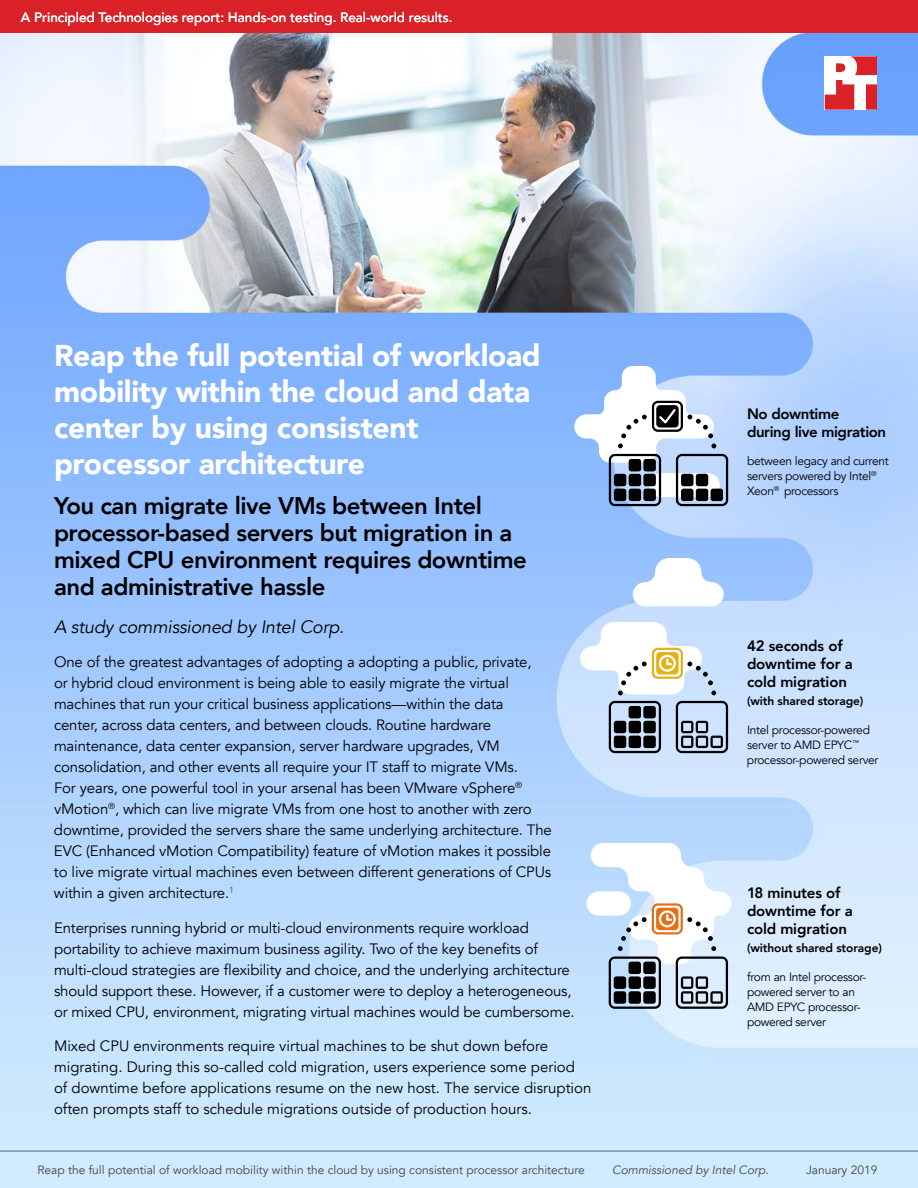
<style>
.page{position:relative;width:918px;height:1188px;background:#fff}
.page>*{position:absolute;margin:0;border:0;box-sizing:border-box;transform-origin:0 0}
.t1{font:900 30px/36px "Avenir";letter-spacing:-.01em;color:#fff}
.t2{font:800 24px/27px "Avenir";letter-spacing:-.02em;color:#000}
.t3{font:italic 18px "Avenir";letter-spacing:-.01em;color:#000}
.t4{font:15px/21px "Avenir";letter-spacing:-.01em;color:#000}
.t5{font:800 15px/18px "Avenir";letter-spacing:-.01em;color:#000}
.t6{font:500 13.5px "Avenir";color:#fff}
.t7{font:12px/15px "Avenir";letter-spacing:-.025em;color:#000}
.t8{font:12px "Avenir";color:#464547}
.t9{font:800 12px "Avenir";letter-spacing:-.01em;color:#000}
.t10{font:italic 12px "Avenir";color:#464547}
</style>
<div class="page">
<img style="left:0;top:32px;width:918px;height:1156px">
<hr style="left:0;top:1151px;width:918px;height:1px;background:#616264">
<svg style="left:649px;top:473px;width:71px;height:24px"></svg>
<svg style="left:632px;top:558px;width:92px;height:48px"></svg>
<svg style="left:586px;top:891px;width:45px;height:25px"></svg>
<div style="left:614px;top:489px;width:12px;height:12px;background:#000;border-radius:3px"></div>
<div style="left:629px;top:489px;width:12px;height:12px;background:#000;border-radius:3px"></div>
<div style="left:643px;top:489px;width:13px;height:12px;background:#000;border-radius:3px"></div>
<div style="left:614px;top:474px;width:12px;height:12px;background:#000;border-radius:3px"></div>
<div style="left:629px;top:474px;width:12px;height:12px;background:#000;border-radius:3px"></div>
<div style="left:643px;top:474px;width:13px;height:12px;background:#000;border-radius:3px"></div>
<div style="left:629px;top:459px;width:12px;height:12px;background:#000;border-radius:3px"></div>
<div style="left:643px;top:459px;width:13px;height:12px;background:#000;border-radius:3px"></div>
<div style="left:681px;top:489px;width:13px;height:12px;background:#000;border-radius:3px"></div>
<div style="left:696px;top:489px;width:12px;height:12px;background:#000;border-radius:3px"></div>
<div style="left:711px;top:489px;width:12px;height:12px;background:#000;border-radius:3px"></div>
<div style="left:681px;top:474px;width:13px;height:12px;background:#000;border-radius:3px"></div>
<div style="left:696px;top:474px;width:12px;height:12px;background:#000;border-radius:3px"></div>
<div style="left:609px;top:454px;width:52px;height:52px;border:2px solid #000;border-radius:5px"></div>
<div style="left:676px;top:454px;width:52px;height:52px;border:2px solid #000;border-radius:5px"></div>
<svg style="left:574px;top:366px;width:142px;height:97px"></svg>
<div style="left:614px;top:736px;width:12px;height:12px;background:#000;border-radius:3px"></div>
<div style="left:629px;top:736px;width:12px;height:12px;background:#000;border-radius:3px"></div>
<div style="left:643px;top:736px;width:13px;height:12px;background:#000;border-radius:3px"></div>
<div style="left:614px;top:721px;width:12px;height:12px;background:#000;border-radius:3px"></div>
<div style="left:629px;top:721px;width:12px;height:12px;background:#000;border-radius:3px"></div>
<div style="left:643px;top:721px;width:13px;height:12px;background:#000;border-radius:3px"></div>
<div style="left:629px;top:706px;width:12px;height:12px;background:#000;border-radius:3px"></div>
<div style="left:643px;top:706px;width:13px;height:12px;background:#000;border-radius:3px"></div>
<div style="left:609px;top:701px;width:52px;height:52px;border:2px solid #000;border-radius:5px"></div>
<div style="left:676px;top:701px;width:52px;height:52px;border:2px solid #000;border-radius:5px"></div>
<svg style="left:681px;top:721px;width:42px;height:27px"></svg>
<svg style="left:580px;top:622px;width:136px;height:73px"></svg>
<div style="left:614px;top:991px;width:12px;height:13px;background:#000;border-radius:3px"></div>
<div style="left:629px;top:991px;width:12px;height:13px;background:#000;border-radius:3px"></div>
<div style="left:643px;top:991px;width:13px;height:13px;background:#000;border-radius:3px"></div>
<div style="left:614px;top:976px;width:12px;height:13px;background:#000;border-radius:3px"></div>
<div style="left:629px;top:976px;width:12px;height:13px;background:#000;border-radius:3px"></div>
<div style="left:643px;top:976px;width:13px;height:13px;background:#000;border-radius:3px"></div>
<div style="left:629px;top:962px;width:12px;height:12px;background:#000;border-radius:3px"></div>
<div style="left:643px;top:962px;width:13px;height:12px;background:#000;border-radius:3px"></div>
<div style="left:609px;top:957px;width:52px;height:52px;border:2px solid #000;border-radius:5px"></div>
<div style="left:676px;top:957px;width:52px;height:52px;border:2px solid #000;border-radius:5px"></div>
<svg style="left:681px;top:976px;width:42px;height:28px"></svg>
<svg style="left:591px;top:843px;width:140px;height:121px"></svg>
<div style="left:0;top:0;width:918px;height:32px;background:#da2128"></div>
<svg style="left:825px;top:56px;width:51px;height:54px"></svg>
<p class="t6" style="left:21px;top:6px;width:433px">A Principled Technologies report: Hands-on testing. Real-world results.</p>
<h1 class="t1" style="left:54px;top:336px;width:488px">Reap the full potential of workload mobility within the cloud and data center by using consistent processor architecture</h1>
<h2 class="t2" style="left:54px;top:492px;width:474px">You can migrate live VMs between Intel processor-based servers but migration in a mixed CPU environment requires downtime and administrative hassle</h2>
<p class="t3" style="left:54px;top:616px;width:292px">A study commissioned by Intel Corp.</p>
<p class="t4" style="left:54px;top:652px;width:499px">One of the greatest advantages of adopting a adopting a public, private,<br>or hybrid cloud environment is being able to easily migrate the virtual machines that run your critical business applications—within the data<br>center, across data centers, and between clouds. Routine hardware maintenance, data center expansion, server hardware upgrades, VM consolidation, and other events all require your IT staff to migrate VMs.<br>For years, one powerful tool in your arsenal has been VMware vSphere<sup>® </sup>vMotion<sup>®</sup>, which can live migrate VMs from one host to another with zero downtime, provided the servers share the same underlying architecture. The EVC (Enhanced vMotion Compatibility) feature of vMotion makes it possible to live migrate virtual machines even between different generations of CPUs within a given architecture.<sup>1</sup></p>
<p class="t4" style="left:54px;top:917px;width:522px">Enterprises running hybrid or multi-cloud environments require workload portability to achieve maximum business agility. Two of the key benefits of multi-cloud strategies are flexibility and choice, and the underlying architecture should support these. However, if a customer were to deploy a heterogeneous, or mixed CPU, environment, migrating virtual machines would be cumbersome.</p>
<p class="t4" style="left:54px;top:1036px;width:539px">Mixed CPU environments require virtual machines to be shut down before migrating. During this so-called cold migration, users experience some period of downtime before applications resume on the new host. The service disruption often prompts staff to schedule migrations outside of production hours.</p>
<p class="t5" style="left:747px;top:404px;width:141px">No downtime during live migration</p>
<p class="t7" style="left:747px;top:454px;width:143px">between legacy and current servers powered by Intel<sup>®<br></sup>Xeon<sup>®</sup> processors</p>
<p class="t5" style="left:747px;top:637px;width:107px">42 seconds of downtime for a cold migration</p>
<p class="t9" style="left:747px;top:691px;width:118px">(with shared storage)</p>
<p class="t7" style="left:747px;top:722px;width:133px">Intel processor-powered server to AMD EPYC<sup>™ </sup>processor-powered server</p>
<p class="t5" style="left:747px;top:884px;width:107px">18 minutes of downtime for a cold migration</p>
<p class="t9" style="left:747px;top:939px;width:136px">(without shared storage)</p>
<p class="t7" style="left:747px;top:969px;width:121px">from an Intel processor&shy;powered server to an<br>AMD EPYC processor&shy;powered server</p>
<p class="t8" style="left:37px;top:1163px;width:549px">Reap the full potential of workload mobility within the cloud by using consistent processor architecture</p>
<p class="t10" style="left:612px;top:1163px;width:158px">Commissioned by Intel Corp.</p>
<p class="t8" style="left:806px;top:1163px;width:73px">January 2019</p>
</div>
